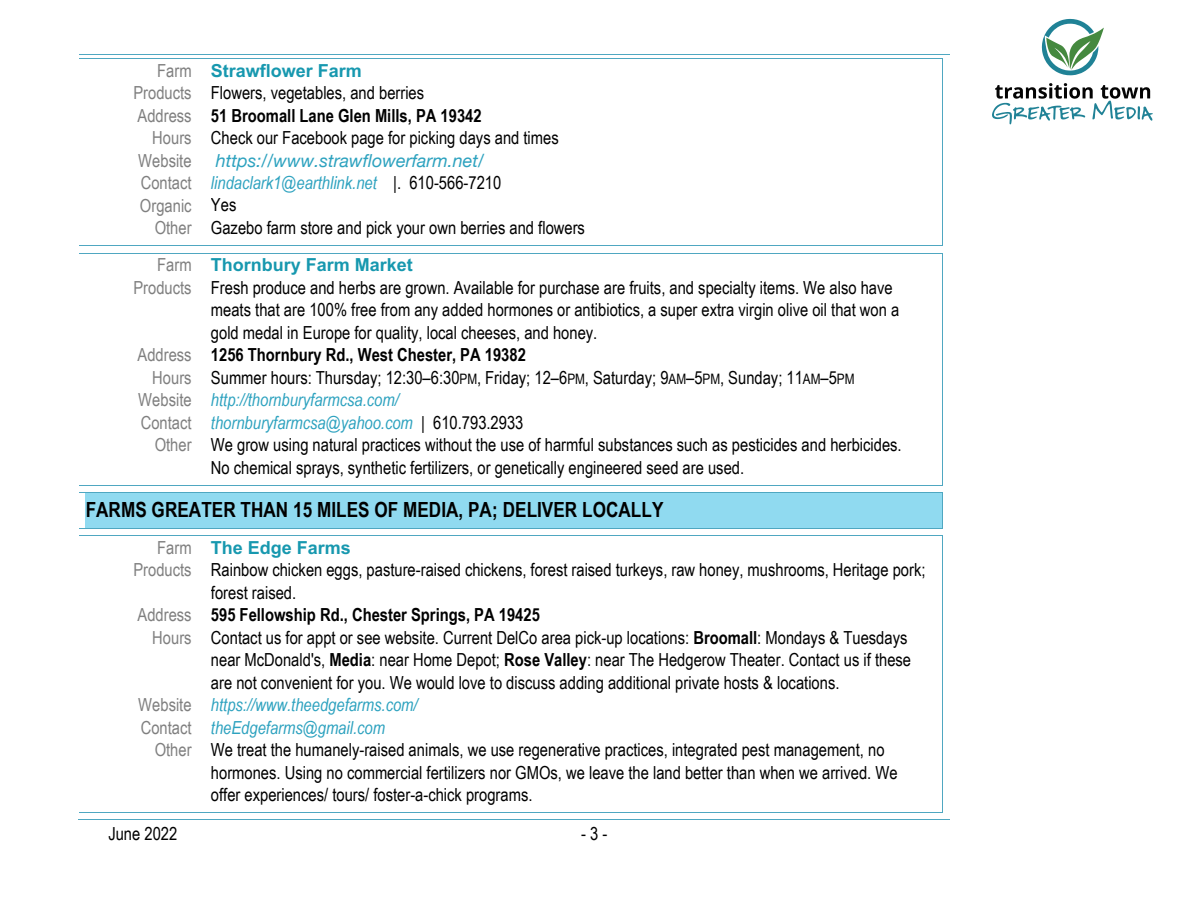
<style>
.page{position:relative;width:1188px;height:918px;background:#fff}
.page>*{position:absolute;margin:0;border:0;box-sizing:border-box;transform-origin:0 0}
.t1{font:700 20.85px "Arial Narrow";letter-spacing:.005em;color:#000}
.t2{font:18px/22.5px "Arial Narrow";color:#000}
.t3{font:18px/22.5px "Arial Narrow";color:#7f7f7f;text-align:right}
.t4{font:italic 18px/22.6px "Arial Narrow";color:#2da2bf}
.t5{font:700 18px "Arial";color:#1798af}
.t6{font:italic 18px "Helvetica Neue";color:#2da2bf}
.t7{font:700 18px "Arial Narrow";color:#000}
.s1{font-style:italic;color:#2da2bf}
.s2{font-weight:700}
.s3{font-size:14.4px}
</style>
<div class="page">
<svg style="left:992px;top:83px;width:161px;height:41px"></svg>
<svg style="left:1042px;top:19px;width:62px;height:57px"></svg>
<hr style="left:79px;top:54px;width:129px;height:1px;background:#4fa7c1">
<hr style="left:208px;top:54px;width:742px;height:1px;background:#4fa7c1">
<hr style="left:79px;top:58px;width:129px;height:1px;background:#4fa7c1">
<hr style="left:79px;top:246px;width:129px;height:1px;background:#4fa7c1">
<hr style="left:208px;top:58px;width:734px;height:1px;background:#4fa7c1">
<hr style="left:208px;top:246px;width:734px;height:1px;background:#4fa7c1">
<hr style="left:942px;top:59px;width:1px;height:187px;background:#4fa7c1">
<hr style="left:79px;top:253px;width:129px;height:1px;background:#4fa7c1">
<hr style="left:79px;top:485px;width:129px;height:1px;background:#4fa7c1">
<hr style="left:208px;top:253px;width:734px;height:1px;background:#4fa7c1">
<hr style="left:208px;top:485px;width:734px;height:1px;background:#4fa7c1">
<hr style="left:942px;top:253px;width:1px;height:232px;background:#4fa7c1">
<div style="left:86px;top:493px;width:844px;height:28px;background:#90daf0"></div>
<hr style="left:79px;top:492px;width:863px;height:1px;background:#4fa7c1">
<hr style="left:79px;top:528px;width:863px;height:1px;background:#4fa7c1">
<div style="left:86px;top:521px;width:857px;height:7px;background:#90daf0"></div>
<hr style="left:942px;top:493px;width:1px;height:35px;background:#4fa7c1">
<hr style="left:79px;top:535px;width:129px;height:1px;background:#4fa7c1">
<hr style="left:79px;top:812px;width:129px;height:1px;background:#4fa7c1">
<hr style="left:78px;top:819px;width:130px;height:1px;background:#4fa7c1">
<hr style="left:208px;top:535px;width:734px;height:1px;background:#4fa7c1">
<hr style="left:208px;top:812px;width:734px;height:1px;background:#4fa7c1">
<hr style="left:942px;top:536px;width:1px;height:276px;background:#4fa7c1">
<hr style="left:208px;top:819px;width:742px;height:1px;background:#4fa7c1">
<p class="t3" style="left:133px;top:59px;width:60px">Farm<br>Products<br>Address<br>Hours<br>Website<br>Contact<br>Organic<br>Other</p>
<p class="t5" style="left:211px;top:61px;width:153px">Strawflower Farm</p>
<p class="t2" style="left:211px;top:82px;width:215px">Flowers, vegetables, and berries</p>
<p class="t7" style="left:211px;top:105px;width:272px">51 Broomall Lane Glen Mills, PA 19342</p>
<p class="t2" style="left:211px;top:127px;width:349px">Check our Facebook page for picking days and times</p>
<p class="t6" style="left:216px;top:149px;width:270px">https://www.strawflowerfarm.net/</p>
<p class="t2" style="left:211px;top:171px;width:376px"><span class="s1">lindaclark1@earthlink.net</span> |. 610-566-7210<br>Yes<br>Gazebo farm store and pick your own berries and flowers</p>
<p class="t5" style="left:211px;top:255px;width:204px">Thornbury Farm Market</p>
<p class="t2" style="left:211px;top:276px;width:690px">Fresh produce and herbs are grown. Available for purchase are fruits, and specialty items. We also have meats that are 100% free from any added hormones or antibiotics, a super extra virgin olive oil that won a gold medal in Europe for quality, local cheeses, and honey.</p>
<p class="t2" style="left:211px;top:344px;width:692px"><span class="s2">1256 Thornbury Rd., West Chester, PA 19382<br></span>Summer hours: Thursday; 12:30–6:30<span class="s3">PM</span>, Friday; 12–6<span class="s3">PM</span>, Saturday; 9<span class="s3">AM</span>–5<span class="s3">PM</span>, Sunday; 11<span class="s3">AM</span>–5<span class="s3">PM </span><span class="s1">http://thornburyfarmcsa.com/<br>thornburyfarmcsa@yahoo.com</span> | 610.793.2933<br>We grow using natural practices without the use of harmful substances such as pesticides and herbicides.<br>No chemical sprays, synthetic fertilizers, or genetically engineered seed are used.</p>
<p class="t1" style="left:86px;top:497px;width:579px">FARMS GREATER THAN 15 MILES OF MEDIA, PA; DELIVER LOCALLY</p>
<p class="t3" style="left:133px;top:536px;width:60px">Farm<br>Products</p>
<p class="t3" style="left:138px;top:603px;width:56px">Address<br>Hours</p>
<p class="t3" style="left:133px;top:254px;width:60px">Farm<br>Products</p>
<p class="t3" style="left:138px;top:344px;width:56px">Address<br>Hours<br>Website<br>Contact<br>Other</p>
<p class="t5" style="left:211px;top:537px;width:142px">The Edge Farms</p>
<p class="t2" style="left:211px;top:558px;width:716px">Rainbow chicken eggs, pasture-raised chickens, forest raised turkeys, raw honey, mushrooms, Heritage pork; forest raised.</p>
<p class="t2" style="left:211px;top:603px;width:702px"><span class="s2">595 Fellowship Rd., Chester Springs, PA 19425<br></span>Contact us for appt or see website. Current DelCo area pick-up locations: <span class="s2">Broomall</span>: Mondays &amp; Tuesdays near McDonald's, <span class="s2">Media</span>: near Home Depot; <span class="s2">Rose Valley</span>: near The Hedgerow Theater. Contact us if these are not convenient for you. We would love to discuss adding additional private hosts &amp; locations.</p>
<p class="t4" style="left:211px;top:693px;width:208px">https://www.theedgefarms.com/ theEdgefarms@gmail.com</p>
<p class="t2" style="left:211px;top:738px;width:688px">We treat the humanely-raised animals, we use regenerative practices, integrated pest management, no hormones. Using no commercial fertilizers nor GMOs, we leave the land better than when we arrived. We offer experiences/ tours/ foster-a-chick programs.</p>
<p class="t3" style="left:138px;top:693px;width:55px">Website<br>Contact<br>Other</p>
<p class="t2" style="left:108px;top:822px;width:70px">June 2022</p>
<p class="t2" style="left:581px;top:822px;width:28px">-3 -</p>
</div>
